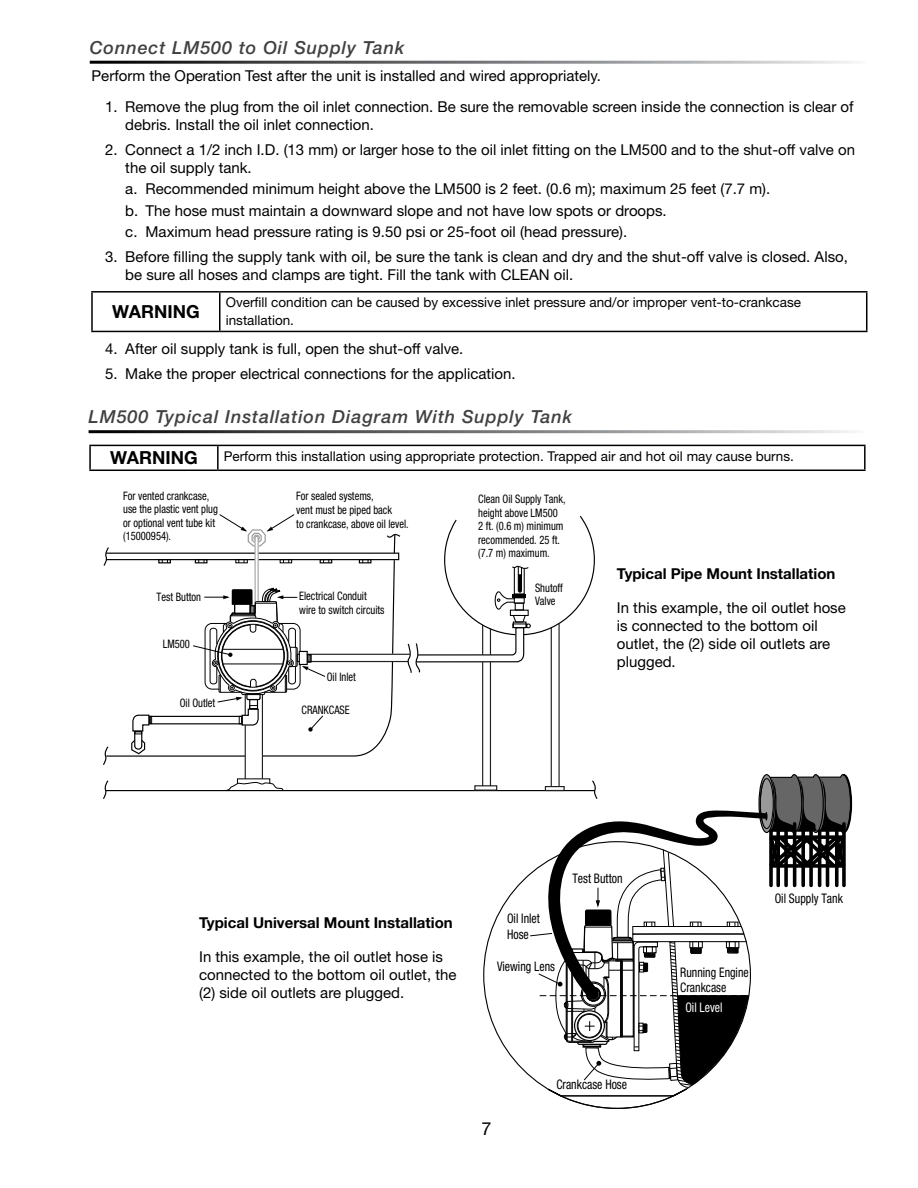
<style>
.page{position:relative;width:918px;height:1188px;background:#fff}
.page>*{position:absolute;margin:0;border:0;box-sizing:border-box;transform-origin:0 0}
.t1{font:italic 500 18px "Helvetica Neue LT Std";letter-spacing:.05em;color:#414042}
.t2{font:700 18px "Helvetica Neue LT Std";color:#000}
.t3{font:18px "Helvetica Neue LT Std";color:#000}
.t4{font:15px/18px "Helvetica Neue LT Std";color:#000}
.t5{font:700 15px "Helvetica Neue LT Std";color:#000}
.t6{font:13.5px/18px "Helvetica Neue LT Std";color:#000}
.t7{font:condensed 13.2px/15.3px "Helvetica Neue LT Std";color:#000;scale:.9 1}
.t8{font:condensed 13.2px "Helvetica Neue LT Std";color:#fdfdfd;scale:.9 1}
.t9{font:condensed 11.7px/13.6px "Helvetica Neue LT Std";color:#000;scale:.9 1}
</style>
<div class="page">
<hr style="left:91px;top:291px;width:129px;height:2px;background:#000">
<hr style="left:91px;top:293px;width:2px;height:38px;background:#000">
<hr style="left:220px;top:291px;width:647px;height:2px;background:#000">
<hr style="left:219px;top:293px;width:2px;height:38px;background:#000">
<hr style="left:866px;top:293px;width:1px;height:38px;background:#000">
<hr style="left:91px;top:331px;width:129px;height:1px;background:#000">
<hr style="left:220px;top:331px;width:647px;height:1px;background:#000">
<hr style="left:89px;top:445px;width:129px;height:1px;background:#000">
<hr style="left:89px;top:446px;width:2px;height:24px;background:#000">
<hr style="left:218px;top:445px;width:648px;height:1px;background:#000">
<hr style="left:217px;top:446px;width:2px;height:24px;background:#000">
<hr style="left:864px;top:446px;width:2px;height:24px;background:#000">
<hr style="left:89px;top:470px;width:129px;height:1px;background:#000">
<hr style="left:218px;top:470px;width:648px;height:1px;background:#000">
<hr style="left:106px;top:755px;width:139px;height:2px;background:#000">
<hr style="left:106px;top:559px;width:149px;height:1px;background:#000">
<hr style="left:106px;top:553px;width:149px;height:1px;background:#000">
<svg style="left:103px;top:547px;width:7px;height:19px"></svg>
<svg style="left:103px;top:746px;width:7px;height:19px"></svg>
<svg style="left:103px;top:780px;width:7px;height:19px"></svg>
<div style="left:158px;top:559px;width:13px;height:4px;border:1px solid #000"></div>
<svg style="left:162px;top:559px;width:6px;height:4px"></svg>
<hr style="left:106px;top:790px;width:489px;height:1px;background:#000">
<svg style="left:225px;top:782px;width:59px;height:10px"></svg>
<svg style="left:131px;top:714px;width:21px;height:41px"></svg>
<div style="left:150px;top:716px;width:92px;height:8px;border:1px solid #000"></div>
<hr style="left:482px;top:662px;width:1px;height:124px;background:#221f20">
<hr style="left:490px;top:662px;width:1px;height:124px;background:#221f20">
<hr style="left:245px;top:725px;width:1px;height:54px;background:#221f20">
<hr style="left:262px;top:695px;width:1px;height:84px;background:#221f20">
<hr style="left:551px;top:628px;width:1px;height:159px;background:#221f20">
<hr style="left:558px;top:624px;width:2px;height:163px;background:#221f20">
<div style="left:474px;top:785px;width:23px;height:6px;border:1px solid #221f20"></div>
<svg style="left:192px;top:514px;width:403px;height:243px"></svg>
<svg style="left:523px;top:774px;width:330px;height:335px"></svg>
<p class="t1" style="left:90px;top:37px;width:316px">Connect LM500 to Oil Supply Tank</p>
<p class="t4" style="left:92px;top:66px;width:511px">Perform the Operation Test after the unit is installed and wired appropriately.</p>
<p class="t4" style="left:125px;top:98px;width:730px;text-indent:-20px">1. Remove the plug from the oil inlet connection. Be sure the removable screen inside the connection is clear of debris. Install the oil inlet connection.</p>
<p class="t4" style="left:125px;top:140px;width:731px;text-indent:-20px">2. Connect a 1/2 inch I.D. (13 mm) or larger hose to the oil inlet fitting on the LM500 and to the shut-off valve on the oil supply tank.</p>
<p class="t4" style="left:125px;top:178px;width:647px;line-height:21.5px">a. Recommended minimum height above the LM500 is 2 feet. (0.6 m); maximum 25 feet (7.7 m). b. The hose must maintain a downward slope and not have low spots or droops.<br>c. Maximum head pressure rating is 9.50 psi or 25-foot oil (head pressure).</p>
<p class="t4" style="left:125px;top:248px;width:724px;text-indent:-20px">3. Before filling the supply tank with oil, be sure the tank is clean and dry and the shut-off valve is closed. Also, be sure all hoses and clamps are tight. Fill the tank with CLEAN oil.</p>
<p class="t2" style="left:112px;top:301px;width:89px">WARNING</p>
<p class="t6" style="left:226px;top:293px;width:577px">Overfill condition can be caused by excessive inlet pressure and/or improper vent-to-crankcase installation.</p>
<p class="t4" style="left:105px;top:340px;width:360px">4. After oil supply tank is full, open the shut-off valve.</p>
<p class="t4" style="left:105px;top:365px;width:412px">5. Make the proper electrical connections for the application.</p>
<p class="t1" style="left:89px;top:406px;width:485px">LM500 Typical Installation Diagram With Supply Tank</p>
<p class="t2" style="left:110px;top:447px;width:89px">WARNING</p>
<p class="t6" style="left:224px;top:447px;width:572px">Perform this installation using appropriate protection. Trapped air and hot oil may cause burns.</p>
<p class="t9" style="left:123px;top:489px;width:107px">For vented crankcase, use the plastic vent plug or optional vent tube kit (15000954).</p>
<p class="t9" style="left:296px;top:489px;width:127px">For sealed systems,<br>vent must be piped back<br>to crankcase, above oil level.</p>
<p class="t9" style="left:478px;top:492px;width:99px">Clean Oil Supply Tank, height above LM500<br>2 ft. (0.6 m) minimum recommended. 25 ft. (7.7 m) maximum.</p>
<p class="t9" style="left:157px;top:590px;width:51px">Test Button</p>
<p class="t9" style="left:535px;top:581px;width:32px">Shutoff<br>Valve</p>
<p class="t9" style="left:299px;top:589px;width:96px">Electrical Conduit wire to switch circuits</p>
<p class="t9" style="left:163px;top:637px;width:32px">LM500</p>
<p class="t9" style="left:180px;top:696px;width:41px">Oil Outlet</p>
<p class="t9" style="left:327px;top:670px;width:34px">Oil Inlet</p>
<p class="t9" style="left:302px;top:703px;width:55px">CRANKCASE</p>
<p class="t5" style="left:617px;top:564px;width:220px">Typical Pipe Mount Installation</p>
<p class="t4" style="left:617px;top:599px;width:230px">In this example, the oil outlet hose is connected to the bottom oil outlet, the (2) side oil outlets are plugged.</p>
<p class="t5" style="left:199px;top:913px;width:255px">Typical Universal Mount Installation</p>
<p class="t4" style="left:199px;top:948px;width:259px">In this example, the oil outlet hose is connected to the bottom oil outlet, the (2) side oil outlets are plugged.</p>
<p class="t7" style="left:507px;top:911px;width:38px">Oil Inlet<br>Hose</p>
<p class="t7" style="left:497px;top:958px;width:66px">Viewing Lens</p>
<p class="t7" style="left:572px;top:870px;width:57px">Test Button</p>
<p class="t3" style="left:482px;top:1118px;width:12px">7</p>
<p class="t7" style="left:556px;top:1076px;width:80px">Crankcase Hose</p>
<p class="t7" style="left:680px;top:965px;width:78px">Running Engine<br>Crankcase</p>
<p class="t8" style="left:685px;top:1000px;width:43px">Oil Level</p>
<p class="t7" style="left:775px;top:891px;width:77px">Oil Supply Tank</p>
</div>
